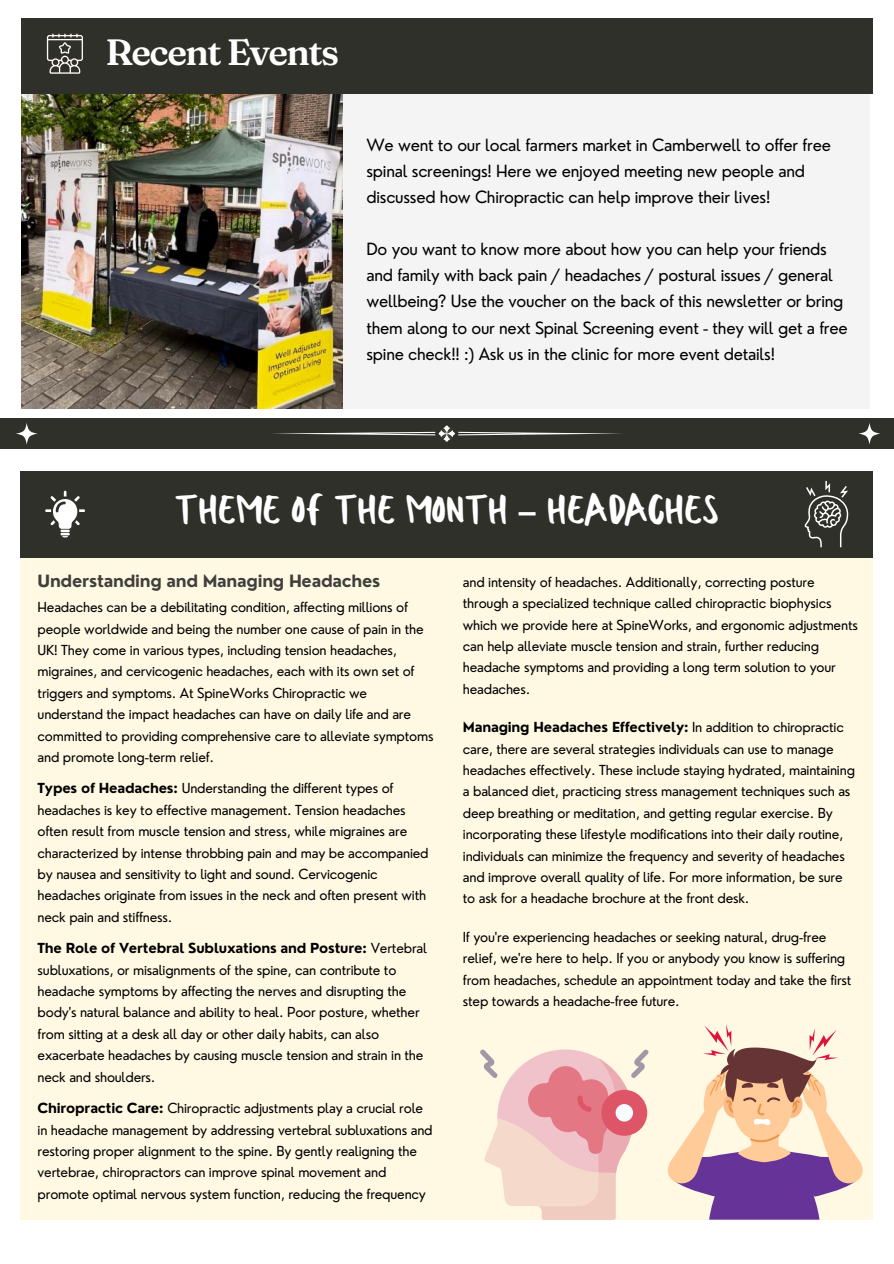
<style>
.page{position:relative;width:894px;height:1264px;background:#fff}
.page>*{position:absolute;margin:0;border:0;box-sizing:border-box;transform-origin:0 0}
.t1{font:40.35px "Sweet Belly Sans";letter-spacing:-.04em;color:#fff}
.t2{font:600 36.6px "Fraunces 9 pt";letter-spacing:-.04em;color:#fff}
.t3{font:16.5px/26px "Nourd";letter-spacing:-.015em;color:#000}
.t4{font:700 16.5px "Nourd";letter-spacing:-.015em;color:#3f3f3c}
.t5{font:13.5px/21.3px "Nourd";letter-spacing:-.015em;color:#000}
.s1{font-family:"Noto Sans Gurmukhi"}
.s2{font-weight:700}
</style>
<div class="page">
<div style="left:20px;top:471px;width:852px;height:748px;background:#fff8e3"></div>
<div style="left:20px;top:471px;width:852px;height:87px;background:#2f3029"></div>
<svg style="left:45px;top:490px;width:40px;height:47px"></svg>
<div style="left:333px;top:89px;width:535px;height:320px;background:#f4f4f4"></div>
<img style="left:21px;top:94px;width:321px;height:315px">
<div style="left:21px;top:18px;width:851px;height:76px;background:#2f3029"></div>
<svg style="left:47px;top:34px;width:36px;height:40px"></svg>
<div style="left:0;top:418px;width:893px;height:31px;background:#2f3029"></div>
<svg style="left:272px;top:425px;width:350px;height:16px"></svg>
<svg style="left:16px;top:423px;width:21px;height:21px"></svg>
<svg style="left:858px;top:423px;width:21px;height:21px"></svg>
<svg style="left:804px;top:481px;width:45px;height:66px"></svg>
<svg style="left:667px;top:1024px;width:196px;height:195px"></svg>
<svg style="left:480px;top:1049px;width:168px;height:170px"></svg>
<p class="t2" style="left:106px;top:29px;width:235px">Recent Events</p>
<h4 class="t3" style="left:366px;top:132px;width:466px">We went to our local farmers market in Camberwell to offer free spinal screenings! Here we enjoyed meeting new people and discussed how Chiropractic can help improve their lives!</h4>
<p class="t3" style="left:366px;top:236px;width:482px">Do you want to know more about how you can help your friends and family with back pain / headaches / postural issues / general wellbeing? Use the voucher on the back of this newsletter or bring them along to our next Spinal Screening event - they will get a free spine check!! :) Ask us in the clinic for more event details!</p>
<p class="t1" style="left:174px;top:486px;width:546px">THEME OF THE MONTH <span class="s1">–</span> HEADACHES</p>
<p class="t4" style="left:38px;top:570px;width:344px">Understanding and Managing Headaches</p>
<p class="t5" style="left:38px;top:596px;width:397px">Headaches can be a debilitating condition, affecting millions of people worldwide and being the number one cause of pain in the UK! They come in various types, including tension headaches, migraines, and cervicogenic headaches, each with its own set of triggers and symptoms. At SpineWorks Chiropractic we understand the impact headaches can have on daily life and are committed to providing comprehensive care to alleviate symptoms and promote long-term relief.</p>
<p class="t5" style="left:38px;top:777px;width:392px"><span class="s2">Types of Headaches:</span> Understanding the different types of headaches is key to effective management. Tension headaches often result from muscle tension and stress, while migraines are characterized by intense throbbing pain and may be accompanied by nausea and sensitivity to light and sound. Cervicogenic headaches originate from issues in the neck and often present with neck pain and stiffness.</p>
<p class="t5" style="left:38px;top:937px;width:391px"><span class="s2">The Role of Vertebral Subluxations and Posture:</span> Vertebral subluxations, or misalignments of the spine, can contribute to headache symptoms by affecting the nerves and disrupting the body's natural balance and ability to heal. Poor posture, whether from sitting at a desk all day or other daily habits, can also exacerbate headaches by causing muscle tension and strain in the neck and shoulders.</p>
<p class="t5" style="left:38px;top:1097px;width:396px"><span class="s2">Chiropractic Care:</span> Chiropractic adjustments play a crucial role in headache management by addressing vertebral subluxations and restoring proper alignment to the spine. By gently realigning the vertebrae, chiropractors can improve spinal movement and promote optimal nervous system function, reducing the frequency</p>
<p class="t5" style="left:463px;top:571px;width:396px">and intensity of headaches. Additionally, correcting posture through a specialized technique called chiropractic biophysics which we provide here at SpineWorks, and ergonomic adjustments can help alleviate muscle tension and strain, further reducing headache symptoms and providing a long term solution to your headaches.</p>
<p class="t5" style="left:463px;top:716px;width:393px"><span class="s2">Managing Headaches Effectively:</span> In addition to chiropractic care, there are several strategies individuals can use to manage headaches effectively. These include staying hydrated, maintaining a balanced diet, practicing stress management techniques such as deep breathing or meditation, and getting regular exercise. By incorporating these lifestyle modifications into their daily routine, individuals can minimize the frequency and severity of headaches and improve overall quality of life. For more information, be sure to ask for a headache brochure at the front desk.</p>
<h3 class="t5" style="left:463px;top:926px;width:390px">If you're experiencing headaches or seeking natural, drug-free relief, we're here to help. If you or anybody you know is suffering from headaches, schedule an appointment today and take the first step towards a headache-free future.</h3>
</div>
